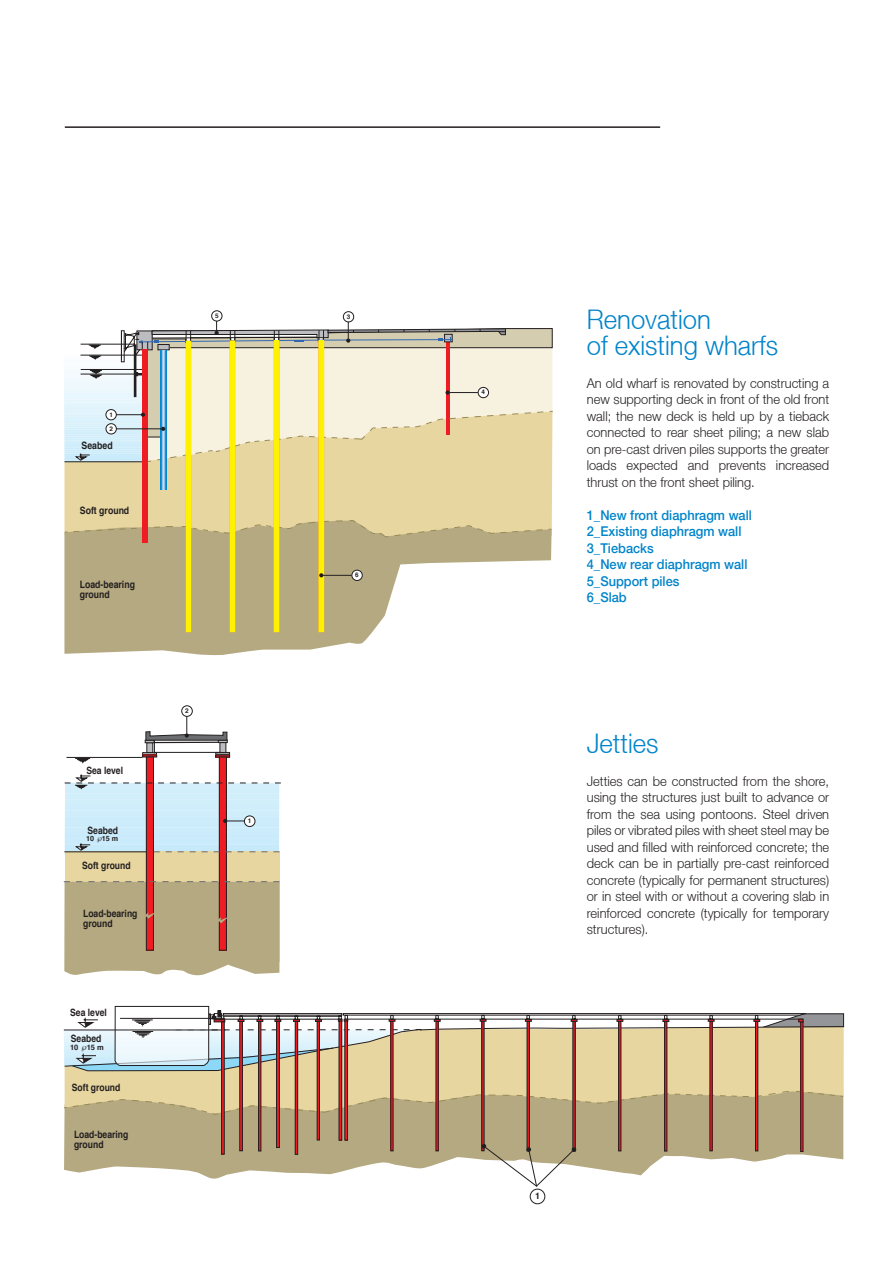
<style>
.page{position:relative;width:893px;height:1263px;background:#fff}
.page>*{position:absolute;margin:0;border:0;box-sizing:border-box;transform-origin:0 0}
.t1{font:300 27px "Helvetica Neue LT";color:#0084ca;scale:.95 1}
.t2{font:300 13.5px/16.5px "Helvetica Neue LT";color:#231f20;text-align:justify;scale:.95 1}
.t3{font:500 13.5px "Helvetica Neue LT";color:#0084ca;scale:.95 1}
.t4{font:700 10.2px/10.2px "Helvetica";color:#231f20;scale:.86 1}
.t5{font:700 10.05px/10.1px "Helvetica";color:#231f20;scale:.85 1}
.t6{font:700 9px "Helvetica";color:#231f20}
.t7{font:700 7.5px "Helvetica";color:#231f20}
.t8{font:700 7.2px "Helvetica";color:#231f20}
.t9{font:700 6.45px "Helvetica";color:#231f20}
.t10{font:700 6.3px "Helvetica";color:#231f20}
</style>
<div class="page">
<hr style="left:65px;top:126px;width:595px;height:2px;background:#231f20">
<div style="left:64px;top:462px;width:488px;height:58px;background:#e7d6a0"></div>
<svg style="left:64px;top:538px;width:488px;height:118px;fill:#b5a981"></svg>
<svg style="left:64px;top:520px;width:488px;height:18px"></svg>
<div style="left:186px;top:341px;width:5px;height:291px;background:#fff101"></div>
<div style="left:230px;top:341px;width:5px;height:291px;background:#fff101"></div>
<div style="left:274px;top:341px;width:5px;height:291px;background:#fff101"></div>
<div style="left:318px;top:340px;width:6px;height:292px;border:1px solid #fec80b"></div>
<div style="left:319px;top:341px;width:5px;height:291px;background:#fff101"></div>
<hr style="left:161px;top:350px;width:1px;height:140px;background:#1396d5">
<hr style="left:162px;top:350px;width:1px;height:140px;background:#93c0e7">
<hr style="left:163px;top:350px;width:1px;height:140px;background:#c7dff2">
<hr style="left:164px;top:350px;width:1px;height:140px;background:#93c0e7">
<hr style="left:165px;top:350px;width:1px;height:140px;background:#1396d5">
<hr style="left:166px;top:350px;width:1px;height:140px;background:#0087cd">
<div style="left:142px;top:350px;width:6px;height:193px;background:#ee1d23"></div>
<div style="left:211px;top:310px;width:11px;height:11px;border:1px solid #231f20;border-radius:50%"></div>
<div style="left:343px;top:311px;width:11px;height:11px;border:1px solid #231f20;border-radius:50%"></div>
<svg style="left:64px;top:321px;width:489px;height:141px"></svg>
<div style="left:352px;top:570px;width:10px;height:10px;background:#fff;border-radius:50%"></div>
<div style="left:352px;top:570px;width:11px;height:11px;border:1px solid #231f20;border-radius:50%"></div>
<svg style="left:319px;top:573px;width:33px;height:4px"></svg>
<div style="left:65px;top:833px;width:214px;height:6px;background:#caebfb"></div>
<div style="left:65px;top:827px;width:214px;height:6px;background:#ccecfb"></div>
<div style="left:65px;top:822px;width:214px;height:5px;background:#ccecfb"></div>
<div style="left:65px;top:816px;width:214px;height:6px;background:#ccecfb"></div>
<div style="left:65px;top:810px;width:214px;height:6px;background:#cfedfb"></div>
<div style="left:65px;top:805px;width:214px;height:6px;background:#cfedfb"></div>
<div style="left:65px;top:799px;width:214px;height:6px;background:#d1eefb"></div>
<div style="left:65px;top:794px;width:214px;height:5px;background:#d1eefb"></div>
<div style="left:65px;top:788px;width:214px;height:6px;background:#d1eefb"></div>
<div style="left:65px;top:852px;width:215px;height:110px;background:#e7d6a0"></div>
<div style="left:142px;top:752px;width:15px;height:3px;border:1px solid #231f20"></div>
<div style="left:146px;top:757px;width:7px;height:193px;background:#ee1d23"></div>
<div style="left:146px;top:757px;width:8px;height:193px;border:1px solid #231f20"></div>
<div style="left:219px;top:757px;width:7px;height:193px;background:#ee1d23"></div>
<div style="left:219px;top:757px;width:8px;height:193px;border:1px solid #231f20"></div>
<hr style="left:66px;top:757px;width:76px;height:1px;background:#231f20">
<svg style="left:75px;top:758px;width:15px;height:5px"></svg>
<svg style="left:65px;top:774px;width:216px;height:15px"></svg>
<div style="left:181px;top:705px;width:12px;height:12px;border:1px solid #231f20;border-radius:50%"></div>
<svg style="left:143px;top:716px;width:87px;height:41px"></svg>
<div style="left:244px;top:816px;width:11px;height:10px;background:#fff;border-radius:50%"></div>
<div style="left:244px;top:815px;width:11px;height:12px;border:1px solid #231f20;border-radius:50%"></div>
<svg style="left:223px;top:819px;width:22px;height:4px"></svg>
<svg style="left:64px;top:881px;width:215px;height:95px"></svg>
<svg style="left:64px;top:837px;width:215px;height:18px"></svg>
<svg style="left:63px;top:1005px;width:782px;height:200px"></svg>
<p class="t10" style="left:109px;top:409px;width:5px">1</p>
<p class="t10" style="left:109px;top:423px;width:5px">2</p>
<p class="t4" style="left:82px;top:440px;width:38px">Seabed</p>
<p class="t4" style="left:80px;top:506px;width:59px">Soft ground</p>
<p class="t4" style="left:80px;top:580px;width:66px">Load-bearing ground</p>
<p class="t5" style="left:86px;top:766px;width:45px">Sea level</p>
<p class="t5" style="left:88px;top:825px;width:37px">Seabed</p>
<p class="t5" style="left:82px;top:861px;width:59px">Soft ground</p>
<p class="t5" style="left:83px;top:908px;width:65px">Load-bearing ground</p>
<p class="t8" style="left:86px;top:833px;width:34px">10 15 m</p>
<p class="t5" style="left:70px;top:1007px;width:45px">Sea level</p>
<p class="t5" style="left:71px;top:1034px;width:37px">Seabed</p>
<p class="t7" style="left:70px;top:1041px;width:35px">10 15 m</p>
<p class="t5" style="left:72px;top:1082px;width:59px">Soft ground</p>
<p class="t5" style="left:74px;top:1130px;width:65px">Load-bearing ground</p>
<p class="t10" style="left:215px;top:310px;width:5px">5</p>
<p class="t10" style="left:347px;top:311px;width:5px">3</p>
<p class="t9" style="left:185px;top:705px;width:5px">2</p>
<p class="t9" style="left:248px;top:816px;width:5px">1</p>
<p class="t10" style="left:355px;top:570px;width:5px">6</p>
<p class="t10" style="left:482px;top:387px;width:5px">4</p>
<p class="t1" style="left:587px;top:303px;width:132px">Renovation</p>
<p class="t1" style="left:587px;top:328px;width:203px">of existing wharfs</p>
<p class="t2" style="left:587px;top:374px;width:257px">An old wharf is renovated by constructing a new supporting deck in front of the old front wall; the new deck is held up by a tieback connected to rear sheet piling; a new slab on pre-cast driven piles supports the greater loads expected and prevents increased thrust on the front sheet piling.</p>
<p class="t3" style="left:587px;top:507px;width:175px">1_New front diaphragm wall</p>
<p class="t3" style="left:587px;top:523px;width:164px">2_Existing diaphragm wall</p>
<p class="t3" style="left:587px;top:540px;width:72px">3_Tiebacks</p>
<p class="t3" style="left:587px;top:556px;width:171px">4_New rear diaphragm wall</p>
<p class="t3" style="left:587px;top:573px;width:99px">5_Support piles</p>
<p class="t3" style="left:587px;top:589px;width:44px">6_Slab</p>
<p class="t1" style="left:587px;top:727px;width:77px">Jetties</p>
<p class="t2" style="left:587px;top:772px;width:257px">Jetties can be constructed from the shore, using the structures just built to advance or from the sea using pontoons. Steel driven piles or vibrated piles with sheet steel may be used and filled with reinforced concrete; the deck can be in partially pre-cast reinforced concrete (typically for permanent structures) or in steel with or without a covering slab in reinforced concrete (typically for temporary structures).</p>
<p class="t6" style="left:535px;top:1189px;width:6px">1</p>
</div>
